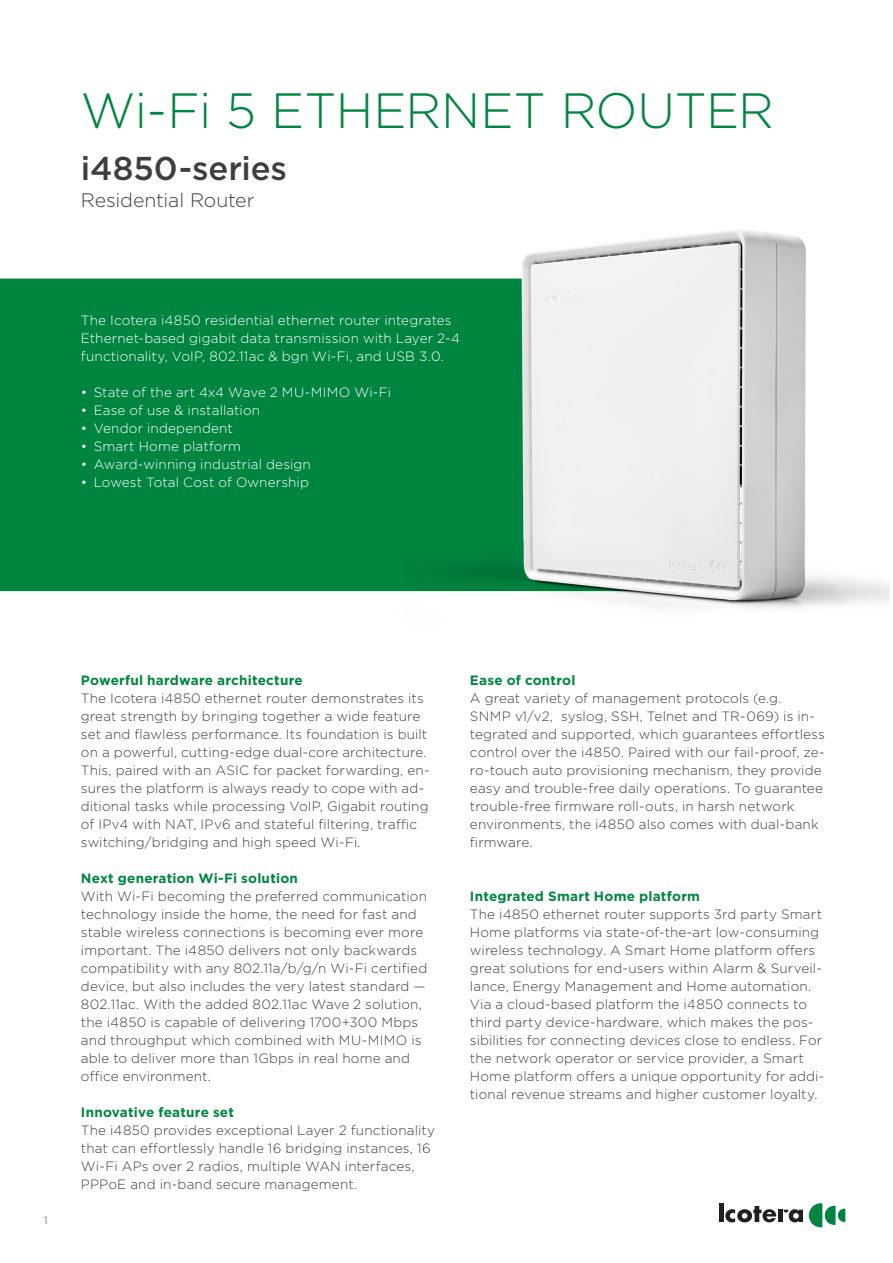
<style>
.page{position:relative;width:893px;height:1263px;background:#fff}
.page>*{position:absolute;margin:0;border:0;box-sizing:border-box;transform-origin:0 0}
.t1{font:300 49.5px "Gotham";letter-spacing:-.01em;color:#008540}
.t2{font:500 33px "Gotham";letter-spacing:-.005em;color:#3e3e3f}
.t3{font:300 19.5px "Gotham";letter-spacing:-.01em;color:#3e3e3f}
.t4{font:300 13.5px/18px "Gotham";letter-spacing:.01em;color:#3e3e3f}
.t5{font:300 13.5px/18px "Gotham";letter-spacing:.01em;color:#fff}
.t6{font:700 13.5px "Gotham";letter-spacing:.015em;color:#008540}
.t7{font:300 10.5px "Gotham";color:#3e3e3f}
</style>
<div class="page">
<hr style="left:719px;top:1204px;width:4px;height:18px;background:#231f20">
<svg style="left:725px;top:1206px;width:51px;height:17px"></svg>
<div style="left:778px;top:1210px;width:5px;height:12px;background:#231f20"></div>
<svg style="left:783px;top:1203px;width:62px;height:24px"></svg>
<div style="left:0;top:279px;width:392px;height:312px;background:#008540"></div>
<img style="left:392px;top:230px;width:498px;height:378px">
<p class="t1" style="left:81px;top:79px;width:695px">Wi-Fi 5 ETHERNET ROUTER</p>
<p class="t2" style="left:81px;top:146px;width:208px">i4850-series</p>
<p class="t3" style="left:81px;top:187px;width:175px">Residential Router</p>
<p class="t5" style="left:81px;top:311px;width:381px">The Icotera i4850 residential ethernet router integrates<br>Ethernet-based gigabit data transmission with Layer 2-4 functionality, VoIP, 802.11ac &amp; bgn Wi-Fi, and USB 3.0.</p>
<p class="t5" style="left:81px;top:383px;width:312px">• State of the art 4x4 Wave 2 MU-MIMO Wi-Fi</p>
<p class="t5" style="left:81px;top:401px;width:181px">• Ease of use &amp; installation</p>
<p class="t5" style="left:81px;top:419px;width:153px">• Vendor independent</p>
<p class="t5" style="left:81px;top:437px;width:162px">• Smart Home platform</p>
<p class="t5" style="left:81px;top:455px;width:231px">• Award-winning industrial design</p>
<p class="t5" style="left:81px;top:473px;width:229px">• Lowest Total Cost of Ownership</p>
<p class="t7" style="left:44px;top:1213px;width:5px">1</p>
<p class="t6" style="left:81px;top:671px;width:223px">Powerful hardware architecture</p>
<p class="t4" style="left:81px;top:689px;width:350px">The Icotera i4850 ethernet router demonstrates its great strength by bringing together a wide feature set and flawless performance. Its foundation is built on a powerful, cutting-edge dual-core architecture.<br>This, paired with an ASIC for packet forwarding, en&shy;sures the platform is always ready to cope with ad&shy;ditional tasks while processing VoIP, Gigabit routing of IPv4 with NAT, IPv6 and stateful filtering, traffic switching/bridging and high speed Wi-Fi.</p>
<p class="t6" style="left:81px;top:869px;width:219px">Next generation Wi-Fi solution</p>
<p class="t4" style="left:81px;top:887px;width:348px">With Wi-Fi becoming the preferred communication technology inside the home, the need for fast and stable wireless connections is becoming ever more important. The i4850 delivers not only backwards compatibility with any 802.11a/b/g/n Wi-Fi certified device, but also includes the very latest standard — 802.11ac. With the added 802.11ac Wave 2 solution, the i4850 is capable of delivering 1700+300 Mbps and throughput which combined with MU-MIMO is able to deliver more than 1Gbps in real home and office environment.</p>
<p class="t6" style="left:81px;top:1103px;width:155px">Innovative feature set</p>
<p class="t4" style="left:81px;top:1121px;width:356px">The i4850 provides exceptional Layer 2 functionality that can effortlessly handle 16 bridging instances, 16<br>Wi-Fi APs over 2 radios, multiple WAN interfaces, PPPoE and in-band secure management.</p>
<p class="t6" style="left:470px;top:671px;width:107px">Ease of control</p>
<p class="t4" style="left:470px;top:689px;width:356px">A great variety of management protocols (e.g.<br>SNMP v1/v2, syslog, SSH, Telnet and TR-069) is in&shy;tegrated and supported, which guarantees effortless control over the i4850. Paired with our fail-proof, ze&shy;ro-touch auto provisioning mechanism, they provide easy and trouble-free daily operations. To guarantee trouble-free firmware roll-outs, in harsh network environments, the i4850 also comes with dual-bank firmware.</p>
<p class="t6" style="left:470px;top:887px;width:231px">Integrated Smart Home platform</p>
<p class="t4" style="left:470px;top:905px;width:356px">The i4850 ethernet router supports 3rd party Smart Home platforms via state-of-the-art low-consuming wireless technology. A Smart Home platform offers great solutions for end-users within Alarm &amp; Surveil&shy;lance, Energy Management and Home automation.<br>Via a cloud-based platform the i4850 connects to third party device-hardware, which makes the pos&shy;sibilities for connecting devices close to endless. For the network operator or service provider, a Smart Home platform offers a unique opportunity for addi&shy;tional revenue streams and higher customer loyalty.</p>
</div>
